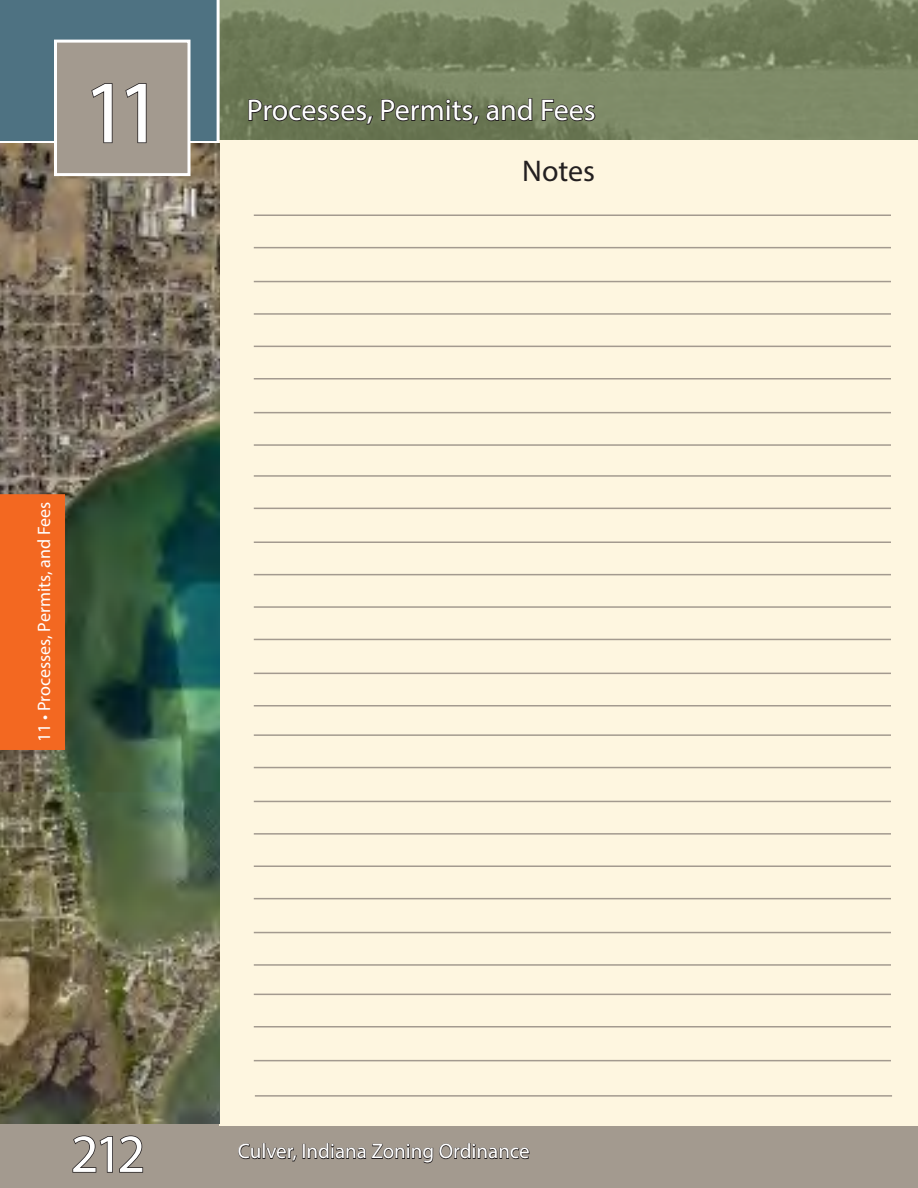
<style>
.page{position:relative;width:918px;height:1188px;background:#fff}
.page>*{position:absolute;margin:0;border:0;box-sizing:border-box;transform-origin:0 0}
.t1{font:90px "Myriad Pro";color:#fff}
.t2{font:54px "Myriad Pro";color:#fff}
.t3{font:30px "Myriad Pro";color:#fff}
.t4{font:30px "Myriad Pro";color:#231f20}
.t5{font:21px "Myriad Pro";color:#fff}
.Section{font:18px "Myriad Pro";color:#fff}
</style>
<div class="page">
<svg style="left:0;top:0;width:918px;height:141px;background:#768360"></svg>
<div style="left:0;top:0;width:217px;height:140px;background:#4e7282"></div>
<hr style="left:217px;top:0;width:3px;height:1188px;background:#fff">
<svg style="left:248px;top:98px;width:126px;height:28px;background:#565e45"></svg>
<svg style="left:380px;top:53px;width:153px;height:87px;background:#6a7555"></svg>
<svg style="left:541px;top:98px;width:55px;height:24px"></svg>
<div style="left:0;top:1123px;width:918px;height:65px;background:#a39a8f"></div>
<svg style="left:238px;top:1132px;width:59px;height:31px;background:#8d857c"></svg>
<svg style="left:303px;top:1125px;width:130px;height:53px;background:#978f85"></svg>
<svg style="left:439px;top:1125px;width:91px;height:50px;background:#978e84"></svg>
<div style="left:220px;top:140px;width:698px;height:985px;background:#fef6e0"></div>
<img style="left:0;top:143px;width:220px;height:980px">
<div style="left:54px;top:40px;width:136px;height:136px;background:#a39a8f;border:3px solid #fff"></div>
<svg style="left:91px;top:83px;width:22px;height:61px"></svg>
<svg style="left:125px;top:83px;width:22px;height:61px"></svg>
<div style="left:0;top:494px;width:65px;height:256px;background:#f36821"></div>
<svg style="left:71px;top:1135px;width:73px;height:38px;background:#877f77"></svg>
<hr style="left:254px;top:214px;width:637px;height:2px;background:#a39a8f">
<hr style="left:254px;top:247px;width:637px;height:1px;background:#a39a8f">
<hr style="left:254px;top:281px;width:637px;height:1px;background:#a39a8f">
<hr style="left:254px;top:313px;width:637px;height:2px;background:#a39a8f">
<hr style="left:254px;top:346px;width:637px;height:1px;background:#a39a8f">
<hr style="left:254px;top:378px;width:637px;height:2px;background:#a39a8f">
<hr style="left:254px;top:412px;width:637px;height:1px;background:#a39a8f">
<hr style="left:254px;top:444px;width:637px;height:2px;background:#a39a8f">
<hr style="left:254px;top:475px;width:637px;height:2px;background:#a39a8f">
<hr style="left:254px;top:508px;width:637px;height:1px;background:#a39a8f">
<hr style="left:254px;top:542px;width:637px;height:1px;background:#a39a8f">
<hr style="left:254px;top:574px;width:637px;height:1px;background:#a39a8f">
<hr style="left:254px;top:606px;width:637px;height:2px;background:#a39a8f">
<hr style="left:254px;top:639px;width:637px;height:1px;background:#a39a8f">
<hr style="left:254px;top:673px;width:637px;height:1px;background:#a39a8f">
<hr style="left:254px;top:705px;width:637px;height:1px;background:#a39a8f">
<hr style="left:254px;top:734px;width:637px;height:2px;background:#a39a8f">
<hr style="left:254px;top:767px;width:637px;height:1px;background:#a39a8f">
<hr style="left:254px;top:801px;width:637px;height:1px;background:#a39a8f">
<hr style="left:254px;top:833px;width:637px;height:2px;background:#a39a8f">
<hr style="left:254px;top:866px;width:637px;height:1px;background:#a39a8f">
<hr style="left:254px;top:898px;width:637px;height:1px;background:#a39a8f">
<hr style="left:254px;top:932px;width:637px;height:1px;background:#a39a8f">
<hr style="left:254px;top:964px;width:637px;height:2px;background:#a39a8f">
<hr style="left:254px;top:994px;width:637px;height:1px;background:#a39a8f">
<hr style="left:254px;top:1026px;width:637px;height:2px;background:#a39a8f">
<hr style="left:254px;top:1060px;width:637px;height:1px;background:#a39a8f">
<hr style="left:255px;top:1095px;width:637px;height:2px;background:#a39a8f">
<p class="t1" style="left:83px;top:57px;width:82px">11</p>
<h3 class="t3" style="left:247px;top:92px;width:350px">Processes, Permits, and Fees</h3>
<p class="t4" style="left:522px;top:152px;width:74px">Notes</p>
<p class="Section" style="left:33px;top:742px;width:242px;rotate:-90deg">11 • Processes, Permits, and Fees</p>
<p class="t2" style="left:71px;top:1121px;width:76px">212</p>
<p class="t5" style="left:238px;top:1138px;width:293px">Culver, Indiana Zoning Ordinance</p>
</div>
